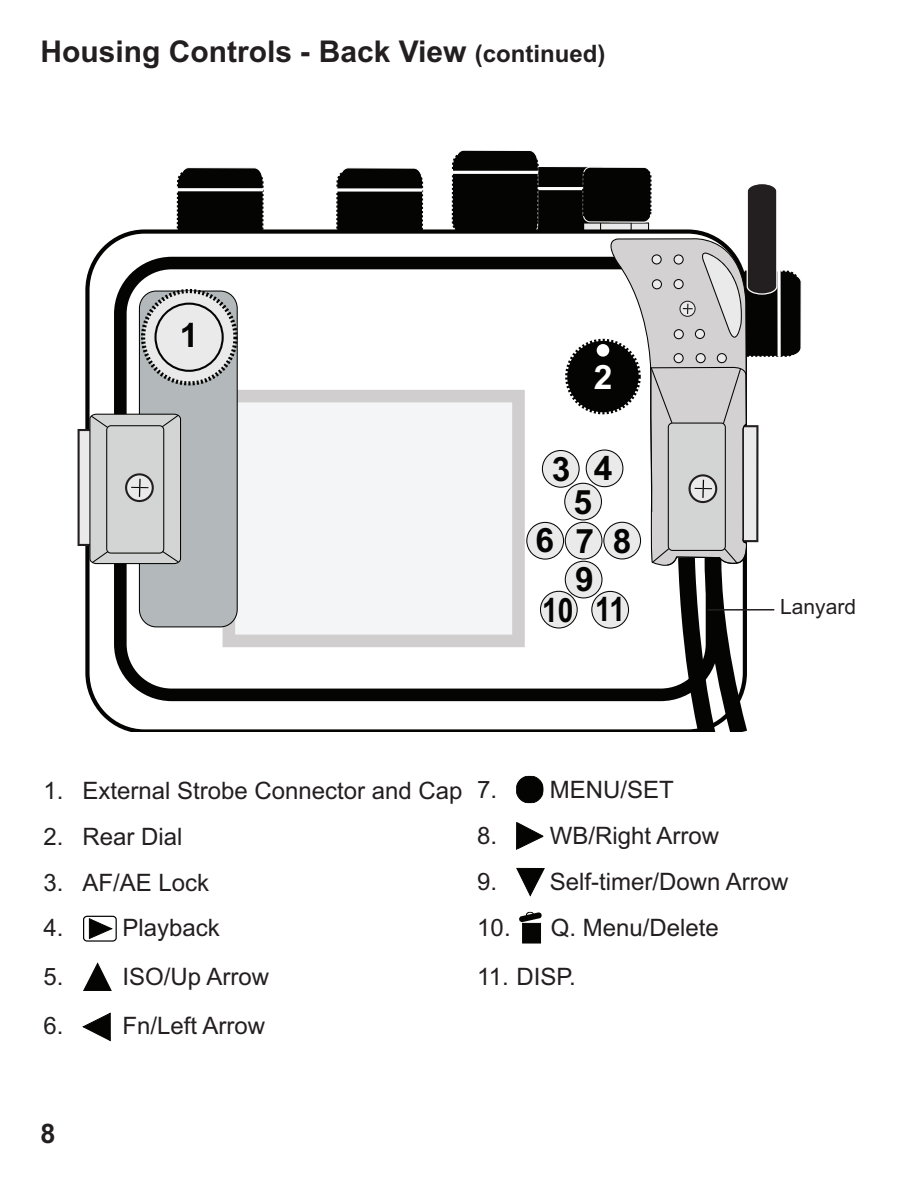
<style>
.page{position:relative;width:918px;height:1188px;background:#fff}
.page>*{position:absolute;margin:0;border:0;box-sizing:border-box;transform-origin:0 0}
.t1{font:700 33.6px/72.6px "Arial";letter-spacing:.275em;color:#040503}
.t2{font:700 33.6px "Arial";color:#fff}
.t3{font:700 30px "Arial";color:#231f20}
.t4{font:700 27px "Arial";color:#231f20}
.t5{font:24px/45.9px "Arial";color:#231f20}
.t6{font:21px "Arial";color:#231f20}
.s1{font-size:24px}
</style>
<div class="page">
<div style="left:523px;top:923px;width:18px;height:20px;background:#050504"></div>
<div style="left:522px;top:923px;width:19px;height:20px;border:1px solid #050504"></div>
<svg style="left:519px;top:912px;width:23px;height:12px"></svg>
<div style="left:526px;top:912px;width:8px;height:7px;border:1px solid #050504;border-radius:3px"></div>
<svg style="left:84px;top:963px;width:27px;height:28px"></svg>
<svg style="left:83px;top:1013px;width:28px;height:28px"></svg>
<svg style="left:516px;top:822px;width:28px;height:28px"></svg>
<svg style="left:517px;top:868px;width:27px;height:28px"></svg>
<div style="left:516px;top:776px;width:27px;height:27px;background:#040503;border-radius:50%"></div>
<div style="left:516px;top:776px;width:28px;height:27px;border:1px solid #040503;border-radius:50%"></div>
<svg style="left:89px;top:918px;width:23px;height:21px"></svg>
<div style="left:83px;top:916px;width:34px;height:26px;border:1px solid #040503;border-radius:3px"></div>
<svg style="left:336px;top:167px;width:87px;height:62px;background:#111210"></svg>
<svg style="left:336px;top:188px;width:87px;height:4px"></svg>
<svg style="left:177px;top:167px;width:87px;height:62px;background:#121311"></svg>
<hr style="left:176px;top:188px;width:87px;height:3px;background:#fff">
<svg style="left:85px;top:229px;width:367px;height:502px"></svg>
<svg style="left:114px;top:257px;width:338px;height:444px"></svg>
<svg style="left:223px;top:390px;width:229px;height:257px;fill:#f4f5f6"></svg>
<svg style="left:78px;top:289px;width:160px;height:338px"></svg>
<svg style="left:452px;top:150px;width:350px;height:581px"></svg>
<hr style="left:708px;top:609px;width:66px;height:2px;background:#231f20">
<p class="t3" style="left:40px;top:34px;width:567px">Housing Controls - Back View <span class="s1">(continued)</span></p>
<h1 class="t1" style="left:180px;top:300px;width:20px">1</h1>
<h1 class="t2" style="left:594px;top:354px;width:20px">2</h1>
<h1 class="t1" style="left:535px;top:433px;width:97px;text-indent:58px">4<br>678</h1>
<h1 class="t1" style="left:542px;top:566px;width:84px;line-height:30.3px;text-align:center">9<br>10 11</h1>
<h1 class="t1" style="left:552px;top:434px;width:20px">3</h1>
<h1 class="t1" style="left:573px;top:467px;width:20px">5</h1>
<p class="t6" style="left:780px;top:595px;width:77px">Lanyard</p>
<p class="t5" style="left:43px;top:767px;width:421px">1. External Strobe Connector and Cap</p>
<p class="t5" style="left:43px;top:813px;width:141px">2. Rear Dial</p>
<p class="t5" style="left:43px;top:859px;width:167px">3. AF/AE Lock<br>4.</p>
<p class="t5" style="left:122px;top:905px;width:99px">Playback</p>
<p class="t5" style="left:43px;top:954px;width:22px">5.</p>
<p class="t5" style="left:122px;top:954px;width:148px">ISO/Up Arrow</p>
<p class="t5" style="left:43px;top:1003px;width:22px">6.</p>
<p class="t5" style="left:123px;top:1003px;width:144px">Fn/Left Arrow</p>
<p class="t5" style="left:477px;top:767px;width:198px">7. MENU/SET</p>
<p class="t5" style="left:477px;top:813px;width:243px">8. WB/Right Arrow</p>
<p class="t5" style="left:477px;top:859px;width:313px">9. Self-timer/Down Arrow</p>
<p class="t5" style="left:477px;top:905px;width:243px">10. Q. Menu/Delete</p>
<p class="t5" style="left:477px;top:954px;width:100px">11. DISP.</p>
<p class="t4" style="left:40px;top:1118px;width:17px">8</p>
</div>
